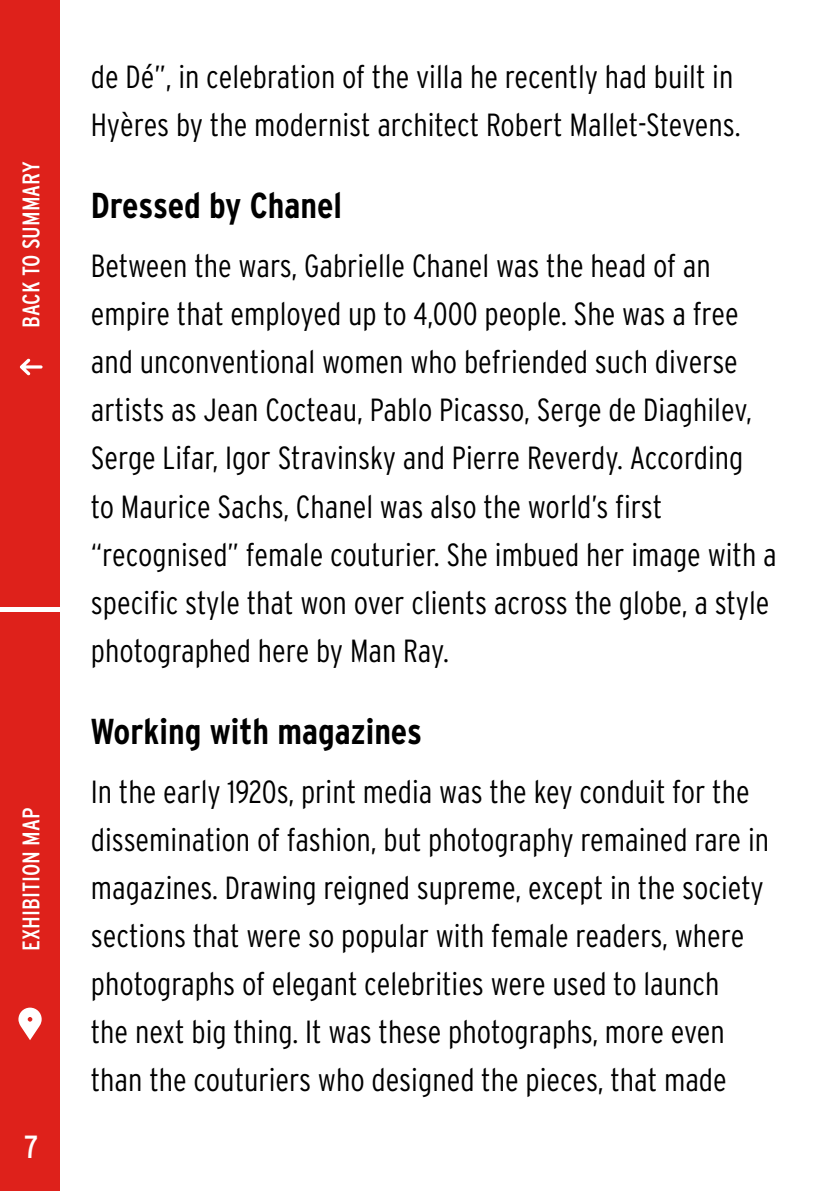
<style>
.page{position:relative;width:840px;height:1191px;background:#fff}
.page>*{position:absolute;margin:0;border:0;box-sizing:border-box;transform-origin:0 0}
.t1{font:700 36px "Interstate Condensed";color:#000}
.t2{font:300 32px/48px "Interstate Condensed";color:#000}
.t3{font:32px "Interstate Condensed";color:#fff}
.t4{font:24px "Interstate Condensed";color:#fff}
</style>
<div class="page">
<div style="left:0;top:0;width:60px;height:607px;background:#de211b"></div>
<div style="left:0;top:612px;width:60px;height:579px;background:#de211b"></div>
<svg style="left:20px;top:358px;width:23px;height:17px"></svg>
<svg style="left:18px;top:1007px;width:24px;height:33px"></svg>
<p class="t4" style="left:18px;top:328px;width:168px;rotate:-90deg">BACK TO SUMMARY</p>
<p class="t4" style="left:18px;top:950px;width:144px;rotate:-90deg">EXHIBITION MAP</p>
<p class="t3" style="left:24px;top:1129px;width:16px">7</p>
<p class="t2" style="left:91px;top:52px;width:651px">de Dé”, in celebration of the villa he recently had built in<br>Hyères by the modernist architect Robert Mallet-Stevens.</p>
<p class="t1" style="left:91px;top:185px;width:252px">Dressed by Chanel</p>
<p class="t2" style="left:91px;top:242px;width:687px">Between the wars, Gabrielle Chanel was the head of an empire that employed up to 4,000 people. She was a free and unconventional women who befriended such diverse artists as Jean Cocteau, Pablo Picasso, Serge de Diaghilev, Serge Lifar, Igor Stravinsky and Pierre Reverdy. According<br>to Maurice Sachs, Chanel was also the world’s first “recognised” female couturier. She imbued her image with a specific style that won over clients across the globe, a style photographed here by Man Ray.</p>
<p class="t1" style="left:91px;top:711px;width:332px">Working with magazines</p>
<p class="t2" style="left:91px;top:767px;width:679px">In the early 1920s, print media was the key conduit for the dissemination of fashion, but photography remained rare in magazines. Drawing reigned supreme, except in the society sections that were so popular with female readers, where photographs of elegant celebrities were used to launch<br>the next big thing. It was these photographs, more even than the couturiers who designed the pieces, that made</p>
</div>
